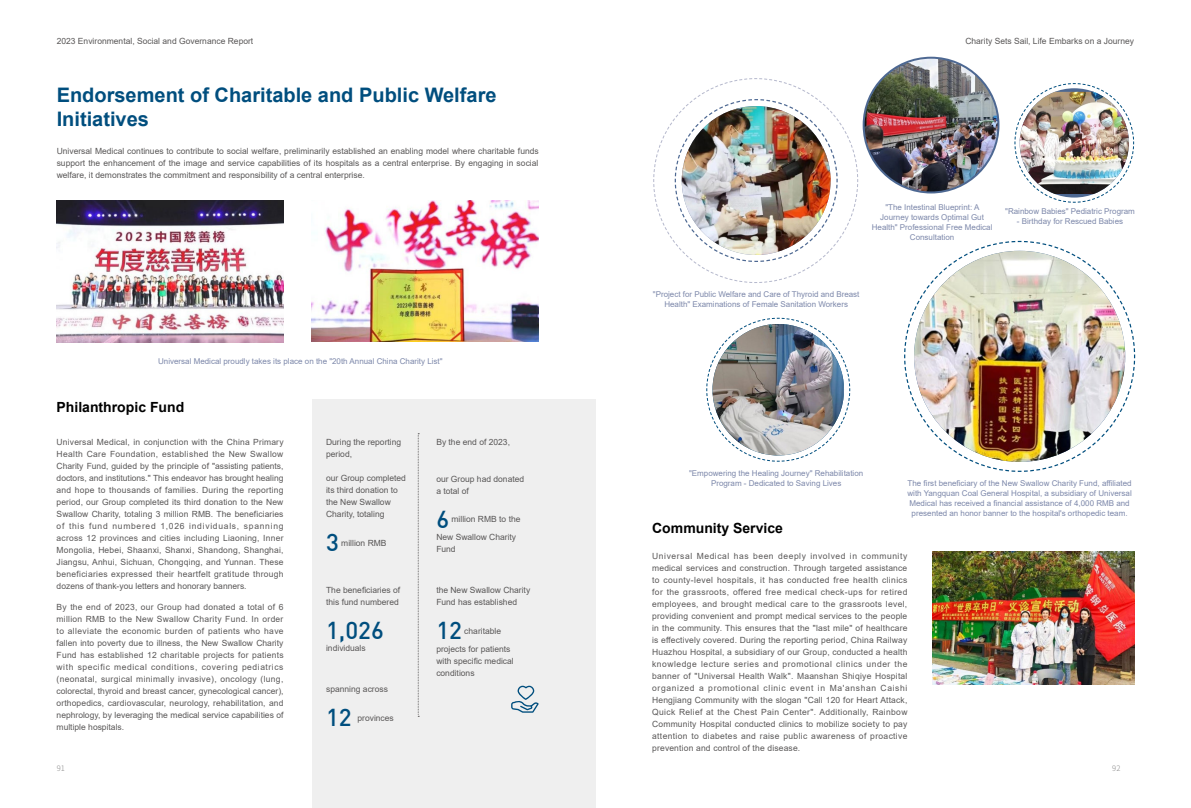
<style>
.page{position:relative;width:1191px;height:808px;background:#fff}
.page>*{position:absolute;margin:0;border:0;box-sizing:border-box;transform-origin:0 0}
.t1{font:500 24px "DIN";color:#004e7e}
.t2{font:700 20px/24px "Arial";color:#004e7e}
.t3{font:700 14px "Arial";color:#000}
.t4{font:8.5px/12px "Arial";color:#595757}
.t5{font:8px/10px "Arial";color:#7d88aa;text-align:center}
.t6{font:300 7.6px "Source Han Sans CN";color:#898989}
</style>
<div class="page">
<img style="left:57px;top:200px;width:226px;height:143px">
<img style="left:312px;top:200px;width:227px;height:141px">
<div style="left:312px;top:400px;width:283px;height:408px;background:#efefef"></div>
<svg style="left:418px;top:433px;width:1px;height:284px"></svg>
<svg style="left:511px;top:686px;width:28px;height:27px"></svg>
<img style="left:932px;top:552px;width:202px;height:132px">
<svg style="left:653px;top:78px;width:205px;height:205px"></svg>
<img style="left:904px;top:240px;width:231px;height:232px">
<img style="left:681px;top:106px;width:149px;height:149px;border-radius:74px">
<img style="left:863px;top:58px;width:135px;height:134px;border-radius:67px">
<img style="left:1014px;top:83px;width:120px;height:120px">
<img style="left:706px;top:317px;width:144px;height:145px">
<p class="t4" style="left:57px;top:35px;width:198px">2023 Environmental, Social and Governance Report</p>
<p class="t4" style="left:965px;top:35px;width:170px">Charity Sets Sail, Life Embarks on a Journey</p>
<h2 class="t2" style="left:57px;top:83px;width:441px">Endorsement of Charitable and Public Welfare<br>Initiatives</h2>
<p class="t4" style="left:57px;top:145px;width:483px;text-align:justify">Universal Medical continues to contribute to social welfare, preliminarily established an enabling model where charitable funds support the enhancement of the image and service capabilities of its hospitals as a central enterprise. By engaging in social welfare, it demonstrates the commitment and responsibility of a central enterprise.</p>
<p class="t5" style="left:158px;top:356px;width:286px">Universal Medical proudly takes its place on the "20th Annual China Charity List"</p>
<h3 class="t3" style="left:57px;top:397px;width:129px">Philanthropic Fund</h3>
<p class="t4" style="left:57px;top:436px;width:228px;text-align:justify">Universal Medical, in conjunction with the China Primary Health Care Foundation, established the New Swallow Charity Fund, guided by the principle of "assisting patients, doctors, and institutions." This endeavor has brought healing and hope to thousands of families. During the reporting period, our Group completed its third donation to the New Swallow Charity, totaling 3 million RMB. The beneficiaries of this fund numbered 1,026 individuals, spanning across 12 provinces and cities including Liaoning, Inner Mongolia, Hebei, Shaanxi, Shanxi, Shandong, Shanghai, Jiangsu, Anhui, Sichuan, Chongqing, and Yunnan. These beneficiaries expressed their heartfelt gratitude through dozens of thank-you letters and honorary banners.</p>
<p class="t4" style="left:57px;top:601px;width:228px;text-align:justify">By the end of 2023, our Group had donated a total of 6 million RMB to the New Swallow Charity Fund. In order to alleviate the economic burden of patients who have fallen into poverty due to illness, the New Swallow Charity Fund has established 12 charitable projects for patients with specific medical conditions, covering pediatrics (neonatal, surgical minimally invasive), oncology (lung, colorectal, thyroid and breast cancer, gynecological cancer), orthopedics, cardiovascular, neurology, rehabilitation, and nephrology, by leveraging the medical service capabilities of multiple hospitals.</p>
<p class="t4" style="left:326px;top:436px;width:77px">During the reporting</p>
<p class="t4" style="left:436px;top:436px;width:75px">By the end of 2023,</p>
<p class="t4" style="left:326px;top:448px;width:27px">period,</p>
<p class="t4" style="left:326px;top:472px;width:81px">our Group completed its third donation to the New Swallow<br>Charity, totaling</p>
<h1 class="t1" style="left:326px;top:527px;width:14px">3</h1>
<p class="t4" style="left:341px;top:536px;width:47px">million RMB</p>
<p class="t4" style="left:326px;top:584px;width:76px">The beneficiaries of this fund numbered</p>
<h1 class="t1" style="left:326px;top:615px;width:59px">1,026</h1>
<p class="t4" style="left:326px;top:642px;width:41px">individuals</p>
<p class="t4" style="left:326px;top:683px;width:63px">spanning across</p>
<h1 class="t1" style="left:326px;top:702px;width:27px">12</h1>
<p class="t4" style="left:357px;top:711px;width:38px">provinces</p>
<p class="t4" style="left:436px;top:473px;width:89px">our Group had donated a total of</p>
<h1 class="t1" style="left:436px;top:504px;width:14px">6</h1>
<p class="t4" style="left:436px;top:510px;width:86px;line-height:18.2px;text-indent:15px">million RMB to the<br>New Swallow Charity</p>
<p class="t4" style="left:436px;top:543px;width:21px">Fund</p>
<p class="t4" style="left:436px;top:584px;width:95px">the New Swallow Charity<br>Fund has established</p>
<h1 class="t1" style="left:436px;top:615px;width:27px">12</h1>
<p class="t4" style="left:436px;top:622px;width:76px;line-height:18.2px;text-indent:28px">charitable projects for patients</p>
<p class="t4" style="left:436px;top:655px;width:79px">with specific medical conditions</p>
<p class="t5" style="left:871px;top:202px;width:122px">"The Intestinal Blueprint: A<br>Journey towards Optimal Gut<br>Health" Professional Free Medical<br>Consultation</p>
<p class="t5" style="left:1005px;top:207px;width:131px">"Rainbow Babies" Pediatric Program</p>
<p class="t5" style="left:1017px;top:217px;width:108px">- Birthday for Rescued Babies</p>
<p class="t5" style="left:653px;top:289px;width:208px">"Project for Public Welfare and Care of Thyroid and Breast<br>Health" Examinations of Female Sanitation Workers</p>
<p class="t5" style="left:689px;top:468px;width:176px">"Empowering the Healing Journey" Rehabilitation<br>Program - Dedicated to Saving Lives</p>
<h3 class="t3" style="left:652px;top:518px;width:132px">Community Service</h3>
<p class="t5" style="left:907px;top:478px;width:226px">The first beneficiary of the New Swallow Charity Fund, affiliated with Yangquan Coal General Hospital, a subsidiary of Universal Medical has received a financial assistance of 4,000 RMB and presented an honor banner to the hospital's orthopedic team.</p>
<p class="t4" style="left:652px;top:550px;width:257px;text-align:justify">Universal Medical has been deeply involved in community medical services and construction. Through targeted assistance to county-level hospitals, it has conducted free health clinics for the grassroots, offered free medical check-ups for retired employees, and brought medical care to the grassroots level, providing convenient and prompt medical services to the people in the community. This ensures that the "last mile" of healthcare is effectively covered. During the reporting period, China Railway Huazhou Hospital, a subsidiary of our Group, conducted a health knowledge lecture series and promotional clinics under the banner of "Universal Health Walk". Maanshan Shiqiye Hospital organized a promotional clinic event in Ma'anshan Caishi Hengjiang Community with the slogan "Call 120 for Heart Attack, Quick Relief at the Chest Pain Center". Additionally, Rainbow Community Hospital conducted clinics to mobilize society to pay attention to diabetes and raise public awareness of proactive prevention and control of the disease.</p>
<p class="t6" style="left:57px;top:764px;width:10px">91</p>
<p class="t6" style="left:1112px;top:764px;width:10px">92</p>
</div>
